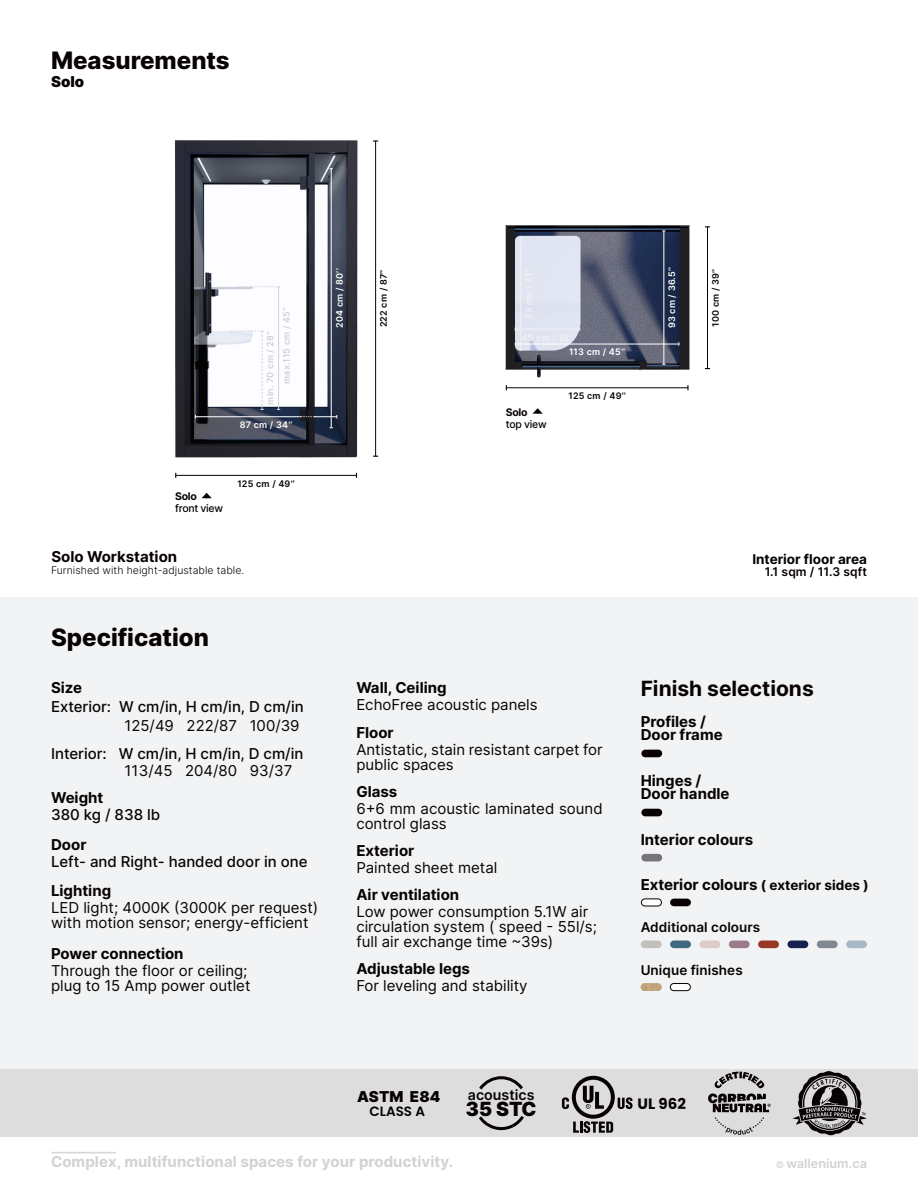
<style>
.page{position:relative;width:918px;height:1188px;background:#fff}
.page>*{position:absolute;margin:0;border:0;box-sizing:border-box;transform-origin:0 0}
.t1{font:800 24px "Inter";color:#080302}
.t2{font:700 21px "Inter";color:#080302}
.t3{font:900 19.5px "Inter";color:#080302}
.t4{font:15px/15px "Inter";color:#080302}
.t5{font:700 15px/13.5px "Inter";color:#080302}
.t6{font:500 15px "Inter";color:#080302}
.t7{font:700 15px "Inter";letter-spacing:.005em;color:#d1d2d4}
.t8{font:900 15px "Inter";letter-spacing:.005em;color:#080302}
.t9{font:700 15px "Poppins";color:#080302}
.t10{font:600 14.25px "Inter";color:#080302}
.t11{font:600 13.5px "Inter";letter-spacing:.005em;color:#080302}
.t12{font:700 13.5px "Inter";color:#080302}
.t13{font:600 13.5px "Poppins";color:#080302}
.t14{font:600 12.75px "Inter";color:#d1d2d4}
.t15{font:600 12px "Inter";letter-spacing:.01em;color:#080302}
.t16{font:300 10.5px "Inter";letter-spacing:.005em;color:#080302}
.t17{font:500 10.5px "Inter";letter-spacing:-.025em;color:#080302}
.t18{font:700 10.5px "Inter";letter-spacing:-.025em;color:#080302}
.t19{font:600 9px "Inter";letter-spacing:.025em;color:#080302}
.t20{font:600 9px "Inter";letter-spacing:.025em;color:#fff}
.t21{font:600 9px "Inter";letter-spacing:.025em;color:#d1d2d4}
.s1{font-size:13.5px}
.s2{font-weight:400;font-size:9px}
</style>
<div class="page">
<div style="left:0;top:597px;width:918px;height:540px;background:#f2f3f4"></div>
<div style="left:0;top:1069px;width:918px;height:68px;background:#dedddd"></div>
<hr style="left:375px;top:141px;width:1px;height:315px;background:#080302">
<img style="left:175px;top:140px;width:183px;height:318px">
<hr style="left:176px;top:475px;width:180px;height:1px;background:#080302">
<hr style="left:331px;top:169px;width:1px;height:259px;background:#fff">
<svg style="left:202px;top:493px;width:10px;height:5px"></svg>
<hr style="left:195px;top:416px;width:104px;height:1px;background:#fff">
<svg style="left:300px;top:415px;width:37px;height:3px"></svg>
<hr style="left:278px;top:287px;width:1px;height:123px;background:#d1d2d4">
<svg style="left:238px;top:287px;width:42px;height:1px"></svg>
<svg style="left:231px;top:331px;width:33px;height:79px"></svg>
<img style="left:505px;top:226px;width:185px;height:151px">
<div style="left:506px;top:228px;width:8px;height:139px;background:#211f21"></div>
<div style="left:680px;top:228px;width:9px;height:139px;background:#211f21"></div>
<hr style="left:506px;top:387px;width:182px;height:1px;background:#080302">
<hr style="left:707px;top:227px;width:1px;height:142px;background:#080302">
<hr style="left:515px;top:344px;width:164px;height:1px;background:#fff">
<svg style="left:533px;top:408px;width:10px;height:6px"></svg>
<svg style="left:515px;top:362px;width:8px;height:7px"></svg>
<svg style="left:638px;top:362px;width:8px;height:7px"></svg>
<hr style="left:515px;top:329px;width:65px;height:1px;background:#f2f3f4">
<hr style="left:520px;top:237px;width:1px;height:113px;background:#f2f3f4">
<svg style="left:515px;top:342px;width:8px;height:9px"></svg>
<hr style="left:663px;top:231px;width:1px;height:133px;background:#fff">
<hr style="left:52px;top:1152px;width:64px;height:1px;background:#d1d2d4">
<svg style="left:479px;top:1076px;width:44px;height:14px"></svg>
<svg style="left:479px;top:1116px;width:45px;height:15px"></svg>
<svg style="left:708px;top:1071px;width:63px;height:64px"></svg>
<svg style="left:792px;top:1071px;width:75px;height:64px"></svg>
<svg style="left:562px;top:1076px;width:71px;height:57px"></svg>
<div style="left:641px;top:750px;width:21px;height:7px;background:#080302;border-radius:4px"></div>
<div style="left:641px;top:899px;width:20px;height:7px;background:#fff;border-radius:4px"></div>
<div style="left:641px;top:899px;width:21px;height:7px;border:1px solid #080302;border-radius:4px"></div>
<div style="left:670px;top:899px;width:21px;height:7px;background:#080302;border-radius:4px"></div>
<div style="left:641px;top:854px;width:21px;height:7px;background:#767678;border-radius:4px"></div>
<div style="left:641px;top:809px;width:21px;height:7px;background:#080302;border-radius:4px"></div>
<img style="left:641px;top:983px;width:21px;height:8px;border-radius:4px">
<div style="left:670px;top:984px;width:20px;height:7px;background:#fff;border-radius:4px"></div>
<div style="left:670px;top:983px;width:21px;height:8px;border:1px solid #080302;border-radius:4px"></div>
<div style="left:641px;top:941px;width:21px;height:7px;background:#c2c0bc;border-radius:4px"></div>
<div style="left:670px;top:941px;width:21px;height:7px;background:#3f6980;border-radius:4px"></div>
<div style="left:699px;top:941px;width:21px;height:7px;background:#ddcbc9;border-radius:4px"></div>
<div style="left:729px;top:941px;width:21px;height:7px;background:#9c7b89;border-radius:4px"></div>
<div style="left:758px;top:941px;width:21px;height:7px;background:#973724;border-radius:4px"></div>
<div style="left:788px;top:941px;width:20px;height:7px;background:#17214f;border-radius:4px"></div>
<div style="left:817px;top:941px;width:21px;height:7px;background:#808891;border-radius:4px"></div>
<div style="left:846px;top:941px;width:21px;height:7px;background:#a7b9c7;border-radius:4px"></div>
<h1 class="t1" style="left:51px;top:43px;width:180px">Measurements</h1>
<p class="t8" style="left:51px;top:71px;width:35px">Solo</p>
<p class="t21" style="left:264px;top:405px;width:75px;rotate:-90deg">min. 70 cm / 28’’</p>
<p class="t21" style="left:280px;top:384px;width:78px;rotate:-90deg">max.115 cm / 45’’</p>
<p class="t20" style="left:240px;top:418px;width:54px">87 cm / 34’’</p>
<p class="t18" style="left:175px;top:488px;width:23px">Solo</p>
<p class="t17" style="left:175px;top:500px;width:49px">front view</p>
<p class="t19" style="left:237px;top:477px;width:59px">125 cm / 49’’</p>
<p class="t20" style="left:333px;top:328px;width:61px;rotate:-90deg">204 cm / 80’’</p>
<p class="t19" style="left:377px;top:327px;width:59px;rotate:-90deg">222 cm / 87’’</p>
<p class="t18" style="left:506px;top:404px;width:23px">Solo</p>
<p class="t17" style="left:506px;top:416px;width:42px">top view</p>
<p class="t20" style="left:569px;top:345px;width:58px">113 cm / 45’’</p>
<p class="t19" style="left:568px;top:389px;width:59px">125 cm / 49’’</p>
<p class="t20" style="left:665px;top:328px;width:63px;rotate:-90deg">93 cm / 36.5’’</p>
<p class="t19" style="left:709px;top:327px;width:59px;rotate:-90deg">100 cm / 39’’</p>
<p class="t5" style="left:51px;top:549px;width:127px">Solo Workstation</p>
<p class="t12" style="left:752px;top:549px;width:116px">Interior floor area</p>
<p class="t15" style="left:765px;top:562px;width:104px">1.1 sqm / 11.3 sqft</p>
<p class="t16" style="left:51px;top:563px;width:195px">Furnished with height-adjustable table.</p>
<h1 class="t1" style="left:51px;top:619px;width:159px">Specification</h1>
<p class="t5" style="left:51px;top:681px;width:33px">Size</p>
<p class="t6" style="left:51px;top:695px;width:254px">Exterior: W cm/in, H cm/in, D cm/in</p>
<p class="t6" style="left:51px;top:743px;width:254px">Interior: W cm/in, H cm/in, D cm/in</p>
<p class="t4" style="left:125px;top:718px;width:177px">125/49 222/87 100/39</p>
<p class="t4" style="left:125px;top:763px;width:169px">113/45 204/80 93/37</p>
<p class="t5" style="left:51px;top:790px;width:54px">Weight</p>
<p class="t6" style="left:51px;top:803px;width:111px">380 kg / 838 lb</p>
<p class="t5" style="left:51px;top:837px;width:37px">Door</p>
<p class="t6" style="left:51px;top:850px;width:258px">Left- and Right- handed door in one</p>
<p class="t5" style="left:51px;top:884px;width:62px">Lighting</p>
<p class="t4" style="left:51px;top:900px;width:269px">LED light; 4000K (3000K per request) with motion sensor; energy-efficient</p>
<p class="t5" style="left:51px;top:946px;width:134px">Power connection</p>
<p class="t4" style="left:51px;top:962px;width:201px">Through the floor or ceiling; plug to 15 Amp power outlet</p>
<p class="t5" style="left:356px;top:681px;width:92px">Wall, Ceiling</p>
<p class="t4" style="left:356px;top:697px;width:183px">EchoFree acoustic panels</p>
<p class="t5" style="left:356px;top:725px;width:39px">Floor</p>
<p class="t4" style="left:356px;top:741px;width:248px">Antistatic, stain resistant carpet for public spaces</p>
<p class="t5" style="left:356px;top:784px;width:43px">Glass</p>
<p class="t4" style="left:356px;top:801px;width:248px">6+6 mm acoustic laminated sound control glass</p>
<p class="t5" style="left:356px;top:843px;width:60px">Exterior</p>
<p class="t4" style="left:356px;top:859px;width:143px">Painted sheet metal</p>
<p class="t5" style="left:356px;top:887px;width:104px">Air ventilation</p>
<p class="t4" style="left:356px;top:903px;width:242px">Low power consumption 5.1W air circulation system ( speed - 55l/s; full air exchange time ~39s)</p>
<p class="t5" style="left:356px;top:961px;width:115px">Adjustable legs</p>
<p class="t4" style="left:356px;top:977px;width:173px">For leveling and stability</p>
<h2 class="t2" style="left:641px;top:672px;width:175px">Finish selections</h2>
<p class="t5" style="left:641px;top:714px;width:83px">Profiles /<br>Door frame</p>
<p class="t5" style="left:641px;top:773px;width:90px">Hinges /<br>Door handle</p>
<p class="t5" style="left:641px;top:832px;width:114px">Interior colours</p>
<p class="t5" style="left:641px;top:877px;width:230px">Exterior colours <span class="s1">( exterior sides )</span></p>
<p class="t11" style="left:641px;top:917px;width:121px">Additional colours</p>
<p class="t11" style="left:641px;top:960px;width:104px">Unique finishes</p>
<p class="t10" style="left:468px;top:1084px;width:68px">acoustics</p>
<p class="t8" style="left:357px;top:1085px;width:85px">ASTM E84</p>
<p class="t13" style="left:370px;top:1103px;width:57px">CLASS A</p>
<h3 class="t3" style="left:466px;top:1094px;width:72px">35 STC</h3>
<p class="t9" style="left:638px;top:1095px;width:50px">UL 962</p>
<p class="t7" style="left:51px;top:1151px;width:404px">Complex, multifunctional spaces for your productivity.</p>
<p class="t14" style="left:776px;top:1154px;width:93px"><span class="s2">©</span> wallenium.ca</p>
</div>
